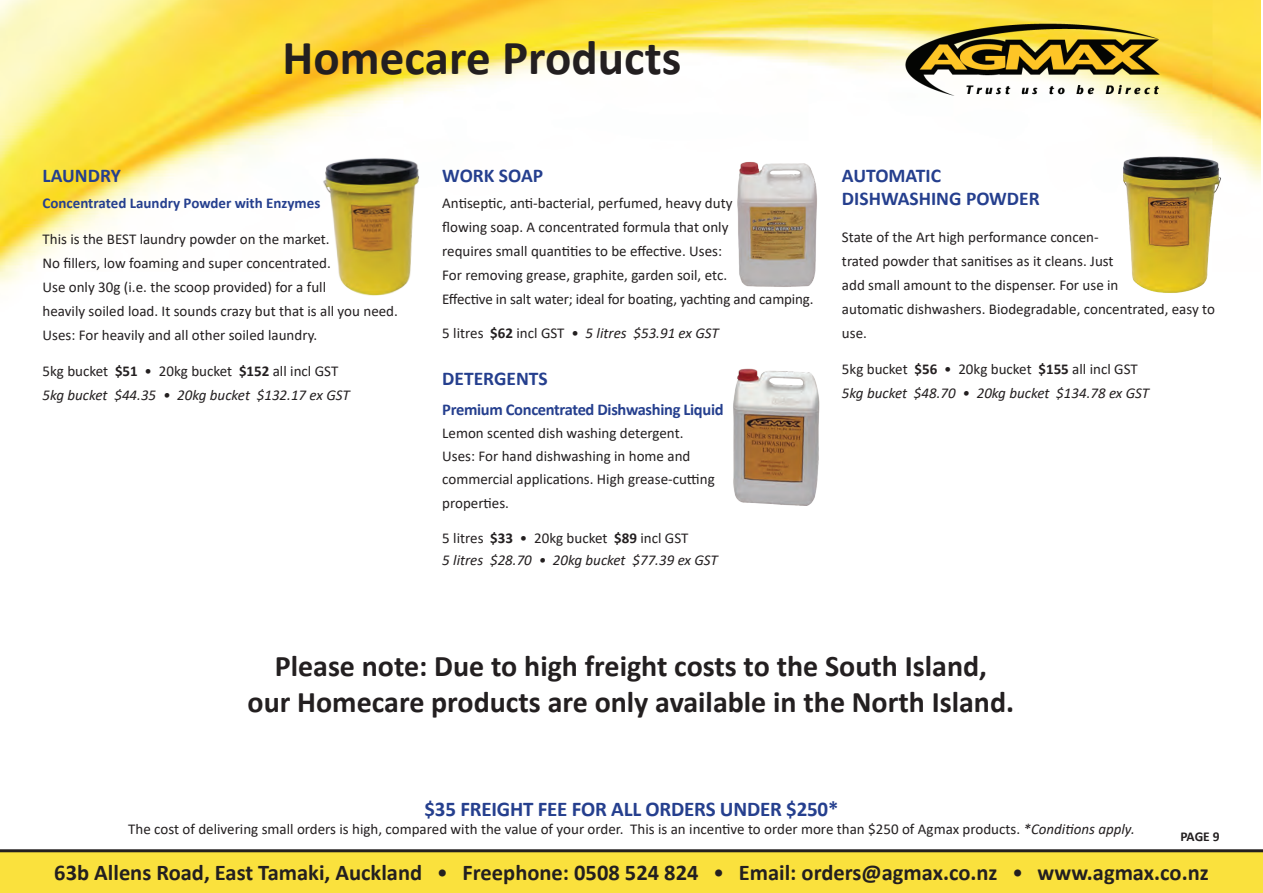
<style>
.page{position:relative;width:1263px;height:893px;background:#fff}
.page>*{position:absolute;margin:0;border:0;box-sizing:border-box;transform-origin:0 0}
.t1{font:700 49.05px "Calibri";color:#231f20}
.t2{font:700 30px/36px "Calibri";color:#231f20;text-align:center}
.t3{font:700 22.5px "Calibri";color:#231f20}
.t4{font:700 21px "Calibri";letter-spacing:-.01em;color:#253f8e}
.t5{font:700 19.5px/23.4px "Calibri";color:#253f8e}
.t6{font:700 16.5px "Calibri";letter-spacing:-.02em;color:#253f8e}
.t7{font:15px/24px "Calibri";color:#231f20}
.t8{font:italic 15px/24px "Calibri";color:#231f20}
.t9{font:700 15px "Calibri";color:#253f8e}
.t10{font:700 13.5px "Calibri";color:#231f20}
.s1{font-style:normal}
.s2{font-weight:700;font-style:normal}
.s3{font-style:italic}
.s4{font-weight:400}
</style>
<div class="page">
<img style="left:1px;top:0;width:1260px;height:286px">
<img style="left:900px;top:12px;width:265px;height:95px">
<img style="left:320px;top:154px;width:103px;height:142px">
<img style="left:729px;top:159px;width:97px;height:128px">
<img style="left:733px;top:368px;width:87px;height:137px">
<img style="left:1123px;top:149px;width:99px;height:144px">
<div style="left:0;top:850px;width:1263px;height:43px;background:#fae13d"></div>
<hr style="left:0;top:849px;width:1263px;height:3px;background:#231f20">
<h1 class="t1" style="left:283px;top:23px;width:400px">Homecare Products</h1>
<h3 class="t5" style="left:43px;top:164px;width:80px">LAUNDRY</h3>
<p class="t9" style="left:43px;top:192px;width:279px">Concentrated Laundry Powder with Enzymes</p>
<p class="t7" style="left:43px;top:226px;width:357px">This is the BEST laundry powder on the market.<br>No fillers, low foaming and super concentrated.<br>Use only 30g (i.e. the scoop provided) for a full<br>heavily soiled load. It sounds crazy but that is all you need.<br>Uses: For heavily and all other soiled laundry.</p>
<p class="t8" style="left:43px;top:358px;width:309px"><span class="s1">5kg bucket</span> <span class="s2">$51</span> <span class="s1">• 20kg bucket</span> <span class="s2">$152</span> <span class="s1">all incl GST<br></span>5kg bucket $44.35 • 20kg bucket $132.17 ex GST</p>
<h3 class="t5" style="left:442px;top:164px;width:103px">WORK SOAP</h3>
<p class="t7" style="left:442px;top:190px;width:373px">Antiseptic, anti-bacterial, perfumed, heavy duty<br>flowing soap. A concentrated formula that only<br>requires small quantities to be effective. Uses:<br>For removing grease, graphite, garden soil, etc.<br>Effective in salt water; ideal for boating, yachting and camping.</p>
<p class="t8" style="left:442px;top:320px;width:278px"><span class="s1">5 litres</span> <span class="s2">$62</span> <span class="s1">incl GST •</span> 5 litres $53.91 ex GST</p>
<h3 class="t5" style="left:442px;top:366px;width:107px">DETERGENTS</h3>
<p class="t6" style="left:442px;top:397px;width:283px">Premium Concentrated Dishwashing Liquid</p>
<p class="t7" style="left:442px;top:421px;width:274px;line-height:23.5px">Lemon scented dish washing detergent.<br>Uses: For hand dishwashing in home and commercial applications. High grease-cutting properties.</p>
<p class="t8" style="left:442px;top:526px;width:277px;line-height:22.5px"><span class="s1">5 litres</span> <span class="s2">$33</span> <span class="s1">• 20kg bucket</span> <span class="s2">$89</span> <span class="s1">incl GST<br></span>5 litres $28.70 • 20kg bucket $77.39 ex GST</p>
<h3 class="t5" style="left:842px;top:164px;width:199px">AUTOMATIC<br>DISHWASHING POWDER</h3>
<p class="t7" style="left:842px;top:224px;width:375px">State of the Art high performance concen-<br>trated powder that sanitises as it cleans. Just<br>add small amount to the dispenser. For use in<br>automatic dishwashers. Biodegradable, concentrated, easy to use.</p>
<p class="t8" style="left:842px;top:356px;width:309px"><span class="s1">5kg bucket</span> <span class="s2">$56</span> <span class="s1">• 20kg bucket</span> <span class="s2">$155</span> <span class="s1">all incl GST<br></span>5kg bucket $48.70 • 20kg bucket $134.78 ex GST</p>
<h2 class="t2" style="left:248px;top:648px;width:768px">Please note: Due to high freight costs to the South Island,<br>our Homecare products are only available in the North Island.</h2>
<h3 class="t4" style="left:424px;top:794px;width:415px">$35 FREIGHT FEE FOR ALL ORDERS UNDER $250*</h3>
<p class="t7" style="left:128px;top:816px;width:1008px">The cost of delivering small orders is high, compared with the value of your order. This is an incentive to order more than $250 of Agmax products. <span class="s3">*Conditions apply.</span></p>
<p class="t10" style="left:1180px;top:827px;width:41px">PAGE 9</p>
<h3 class="t3" style="left:54px;top:856px;width:1156px">63b Allens Road, East Tamaki, Auckland <span class="s4">•</span> Freephone: 0508 524 824 <span class="s4">•</span> Email: orders@agmax.co.nz <span class="s4">•</span> www.agmax.co.nz</h3>
</div>
